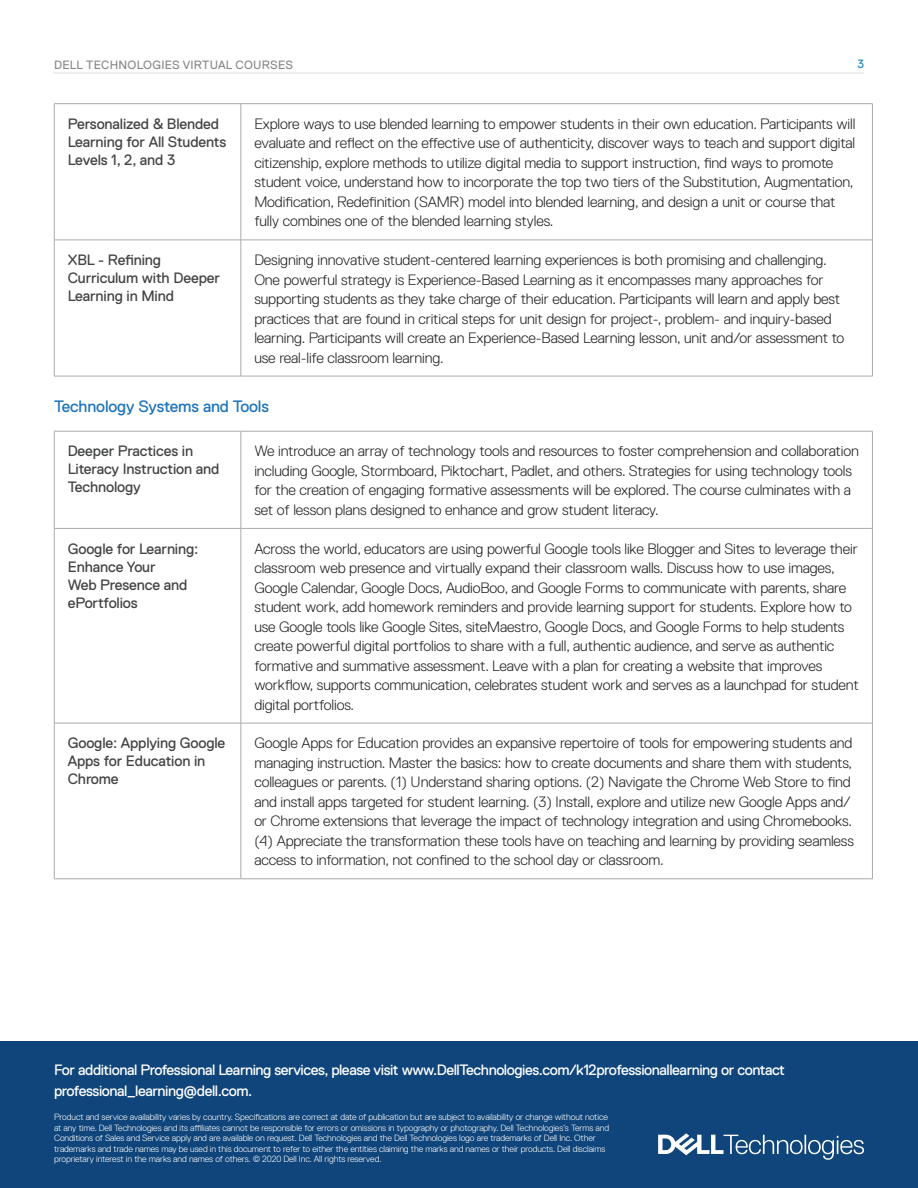
<style>
.page{position:relative;width:918px;height:1188px;background:#fff}
.page>*{position:absolute;margin:0;border:0;box-sizing:border-box;transform-origin:0 0}
.t1{font:16.5px "Dell Replica";letter-spacing:-.01em;color:#1e74bb}
.t2{font:300 15px/19.5px "Dell Replica";letter-spacing:-.01em;color:#231f20}
.t3{font:15px/18px "Dell Replica";letter-spacing:-.01em;color:#434445}
.t4{font:15px/21px "Dell Replica";letter-spacing:-.03em;color:#fff}
.t5{font:12px "Dell Replica";letter-spacing:.02em;color:#86888b}
.t6{font:12px "Dell Replica";color:#1985c3}
.t7{font:300 9px/10.5px "Dell Replica";letter-spacing:-.01em;color:#fff}
</style>
<div class="page">
<hr style="left:53px;top:73px;width:811px;height:1px;background:#dcdddf">
<div style="left:0;top:1041px;width:918px;height:147px;background:#0f457a"></div>
<svg style="left:658px;top:1133px;width:206px;height:27px"></svg>
<hr style="left:54px;top:103px;width:187px;height:1px;background:#a9aaaa">
<hr style="left:54px;top:104px;width:1px;height:136px;background:#a9aaaa">
<hr style="left:241px;top:103px;width:632px;height:1px;background:#a9aaaa">
<hr style="left:241px;top:104px;width:1px;height:136px;background:#a9aaaa">
<hr style="left:872px;top:104px;width:1px;height:136px;background:#a9aaaa">
<hr style="left:54px;top:240px;width:187px;height:1px;background:#a9aaaa">
<hr style="left:54px;top:240px;width:1px;height:136px;background:#a9aaaa">
<hr style="left:241px;top:240px;width:632px;height:1px;background:#a9aaaa">
<hr style="left:241px;top:240px;width:1px;height:136px;background:#a9aaaa">
<hr style="left:872px;top:240px;width:1px;height:136px;background:#a9aaaa">
<hr style="left:54px;top:376px;width:187px;height:1px;background:#a9aaaa">
<hr style="left:241px;top:376px;width:632px;height:1px;background:#a9aaaa">
<hr style="left:54px;top:431px;width:187px;height:1px;background:#a9aaaa">
<hr style="left:54px;top:431px;width:1px;height:97px;background:#a9aaaa">
<hr style="left:241px;top:431px;width:632px;height:1px;background:#a9aaaa">
<hr style="left:241px;top:431px;width:1px;height:97px;background:#a9aaaa">
<hr style="left:872px;top:431px;width:1px;height:97px;background:#a9aaaa">
<hr style="left:54px;top:528px;width:187px;height:1px;background:#a9aaaa">
<hr style="left:54px;top:529px;width:1px;height:194px;background:#a9aaaa">
<hr style="left:241px;top:528px;width:632px;height:1px;background:#a9aaaa">
<hr style="left:241px;top:529px;width:1px;height:194px;background:#a9aaaa">
<hr style="left:872px;top:529px;width:1px;height:194px;background:#a9aaaa">
<hr style="left:54px;top:723px;width:187px;height:1px;background:#a9aaaa">
<hr style="left:54px;top:723px;width:1px;height:156px;background:#a9aaaa">
<hr style="left:241px;top:723px;width:632px;height:1px;background:#a9aaaa">
<hr style="left:241px;top:723px;width:1px;height:156px;background:#a9aaaa">
<hr style="left:872px;top:723px;width:1px;height:156px;background:#a9aaaa">
<hr style="left:54px;top:879px;width:187px;height:1px;background:#a9aaaa">
<hr style="left:241px;top:879px;width:632px;height:1px;background:#a9aaaa">
<p class="t5" style="left:54px;top:58px;width:240px">DELL TECHNOLOGIES VIRTUAL COURSES</p>
<p class="t6" style="left:857px;top:57px;width:8px">3</p>
<p class="t3" style="left:68px;top:115px;width:160px">Personalized &amp; Blended<br>Learning for All Students<br>Levels 1, 2, and 3</p>
<p class="t2" style="left:254px;top:114px;width:603px">Explore ways to use blended learning to empower students in their own education. Participants will evaluate and reflect on the effective use of authenticity, discover ways to teach and support digital citizenship, explore methods to utilize digital media to support instruction, find ways to promote student voice, understand how to incorporate the top two tiers of the Substitution, Augmentation, Modification, Redefinition (SAMR) model into blended learning, and design a unit or course that fully combines one of the blended learning styles.</p>
<p class="t3" style="left:68px;top:251px;width:154px">XBL - Refining<br>Curriculum with Deeper<br>Learning in Mind</p>
<p class="t2" style="left:254px;top:250px;width:592px">Designing innovative student-centered learning experiences is both promising and challenging.<br>One powerful strategy is Experience-Based Learning as it encompasses many approaches for supporting students as they take charge of their education. Participants will learn and apply best practices that are found in critical steps for unit design for project-, problem- and inquiry-based learning. Participants will create an Experience-Based Learning lesson, unit and/or assessment to use real-life classroom learning.</p>
<p class="t1" style="left:54px;top:397px;width:216px">Technology Systems and Tools</p>
<p class="t3" style="left:68px;top:442px;width:153px">Deeper Practices in<br>Literacy Instruction and<br>Technology</p>
<p class="t2" style="left:254px;top:442px;width:606px">We introduce an array of technology tools and resources to foster comprehension and collaboration including Google, Stormboard, Piktochart, Padlet, and others. Strategies for using technology tools for the creation of engaging formative assessments will be explored. The course culminates with a set of lesson plans designed to enhance and grow student literacy.</p>
<p class="t3" style="left:68px;top:540px;width:132px">Google for Learning:<br>Enhance Your<br>Web Presence and ePortfolios</p>
<p class="t2" style="left:254px;top:539px;width:606px">Across the world, educators are using powerful Google tools like Blogger and Sites to leverage their classroom web presence and virtually expand their classroom walls. Discuss how to use images, Google Calendar, Google Docs, AudioBoo, and Google Forms to communicate with parents, share student work, add homework reminders and provide learning support for students. Explore how to use Google tools like Google Sites, siteMaestro, Google Docs, and Google Forms to help students create powerful digital portfolios to share with a full, authentic audience, and serve as authentic formative and summative assessment. Leave with a plan for creating a website that improves workflow, supports communication, celebrates student work and serves as a launchpad for student digital portfolios.</p>
<p class="t3" style="left:68px;top:734px;width:159px">Google: Applying Google<br>Apps for Education in<br>Chrome</p>
<p class="t2" style="left:254px;top:733px;width:601px">Google Apps for Education provides an expansive repertoire of tools for empowering students and managing instruction. Master the basics: how to create documents and share them with students, colleagues or parents. (1) Understand sharing options. (2) Navigate the Chrome Web Store to find and install apps targeted for student learning. (3) Install, explore and utilize new Google Apps and/ or Chrome extensions that leverage the impact of technology integration and using Chromebooks. (4) Appreciate the transformation these tools have on teaching and learning by providing seamless access to information, not confined to the school day or classroom.</p>
<p class="t4" style="left:54px;top:1059px;width:732px">For additional Professional Learning services, please visit www.DellTechnologies.com/k12professionallearning or contact professional_learning@dell.com.</p>
<p class="t7" style="left:54px;top:1112px;width:557px">Product and service availability varies by country. Specifications are correct at date of publication but are subject to availability or change without notice at any time. Dell Technologies and its affiliates cannot be responsible for errors or omissions in typography or photography. Dell Technologies’s Terms and Conditions of Sales and Service apply and are available on request. Dell Technologies and the Dell Technologies logo are trademarks of Dell Inc. Other trademarks and trade names may be used in this document to refer to either the entities claiming the marks and names or their products. Dell disclaims proprietary interest in the marks and names of others. © 2020 Dell Inc. All rights reserved.</p>
</div>
